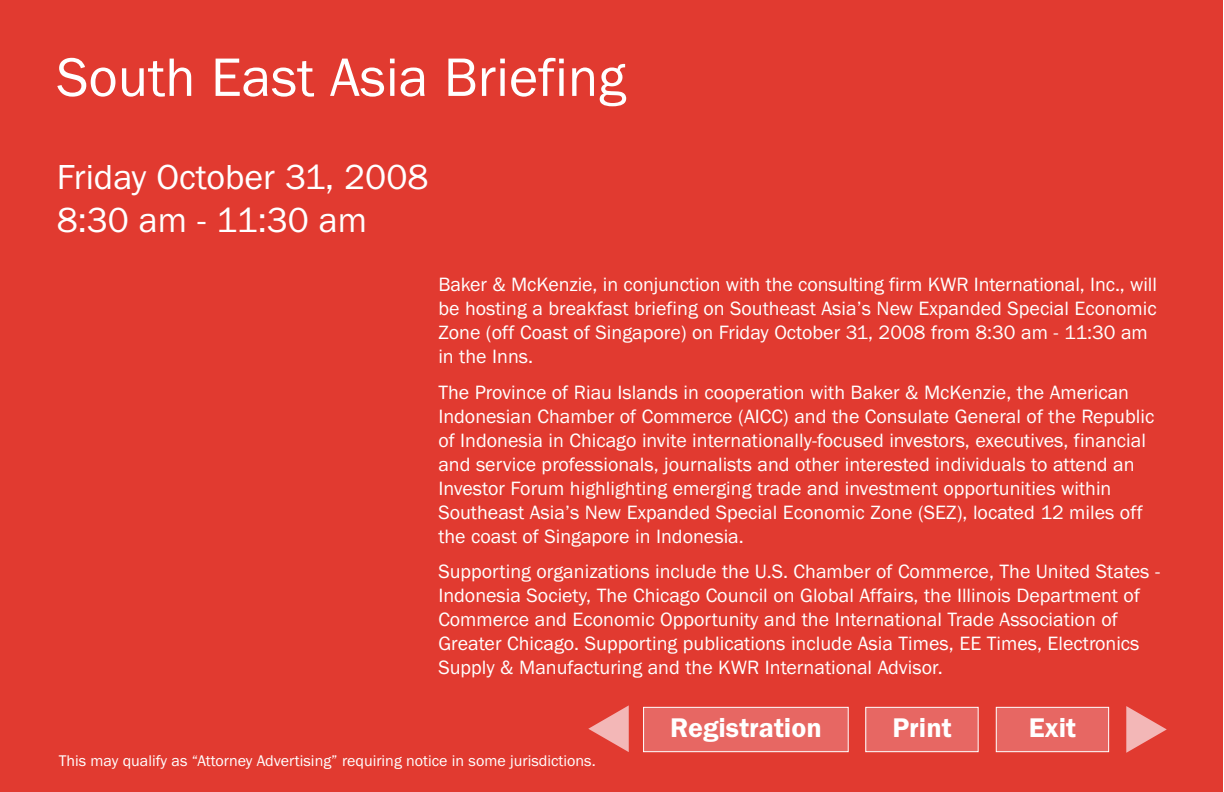
<style>
.page{position:relative;width:1224px;height:792px;background:#fff}
.page>*{position:absolute;margin:0;border:0;box-sizing:border-box;transform-origin:0 0}
.t1{font:56px "Franklin Gothic";color:#fff}
.t2{font:36px/43.2px "Franklin Gothic";color:#fff}
.t3{font:600 28px "Franklin Gothic";color:#fff}
.t4{font:20px/24px "Franklin Gothic";color:#fff}
.t5{font:16px "Franklin Gothic";color:#fff}
</style>
<div class="page">
<div style="left:0;top:0;width:1223px;height:792px;background:#e13a30"></div>
<div style="left:996px;top:707px;width:113px;height:45px;background:#e76763"></div>
<div style="left:996px;top:707px;width:113px;height:45px;border:1px solid #fff"></div>
<div style="left:866px;top:707px;width:112px;height:45px;background:#e76763"></div>
<div style="left:865px;top:707px;width:114px;height:45px;border:1px solid #fff"></div>
<div style="left:644px;top:707px;width:204px;height:45px;background:#e76763"></div>
<div style="left:643px;top:707px;width:206px;height:45px;border:1px solid #fff"></div>
<h1 class="t1" style="left:57px;top:42px;width:571px">South East Asia Briefing</h1>
<h2 class="t2" style="left:57px;top:156px;width:373px">Friday October 31, 2008<br>8:30 am - 11:30 am</h2>
<p class="t4" style="left:438px;top:273px;width:720px">Baker &amp; McKenzie, in conjunction with the consulting firm KWR International, Inc., will be hosting a breakfast briefing on Southeast Asia’s New Expanded Special Economic Zone (off Coast of Singapore) on Friday October 31, 2008 from 8:30 am - 11:30 am in the Inns.</p>
<p class="t4" style="left:438px;top:380px;width:718px">The Province of Riau Islands in cooperation with Baker &amp; McKenzie, the American Indonesian Chamber of Commerce (AICC) and the Consulate General of the Republic of Indonesia in Chicago invite internationally-focused investors, executives, financial and service professionals, journalists and other interested individuals to attend an Investor Forum highlighting emerging trade and investment opportunities within Southeast Asia’s New Expanded Special Economic Zone (SEZ), located 12 miles off the coast of Singapore in Indonesia.</p>
<p class="t4" style="left:438px;top:560px;width:723px">Supporting organizations include the U.S. Chamber of Commerce, The United States - Indonesia Society, The Chicago Council on Global Affairs, the Illinois Department of Commerce and Economic Opportunity and the International Trade Association of Greater Chicago. Supporting publications include Asia Times, EE Times, Electronics Supply &amp; Manufacturing and the KWR International Advisor.</p>
<h3 class="t3" style="left:670px;top:710px;width:153px">Registration</h3>
<h3 class="t3" style="left:892px;top:710px;width:61px">Print</h3>
<h3 class="t3" style="left:1029px;top:710px;width:49px">Exit</h3>
<p class="t5" style="left:59px;top:751px;width:538px">This may qualify as “Attorney Advertising” requiring notice in some jurisdictions.</p>
</div>
